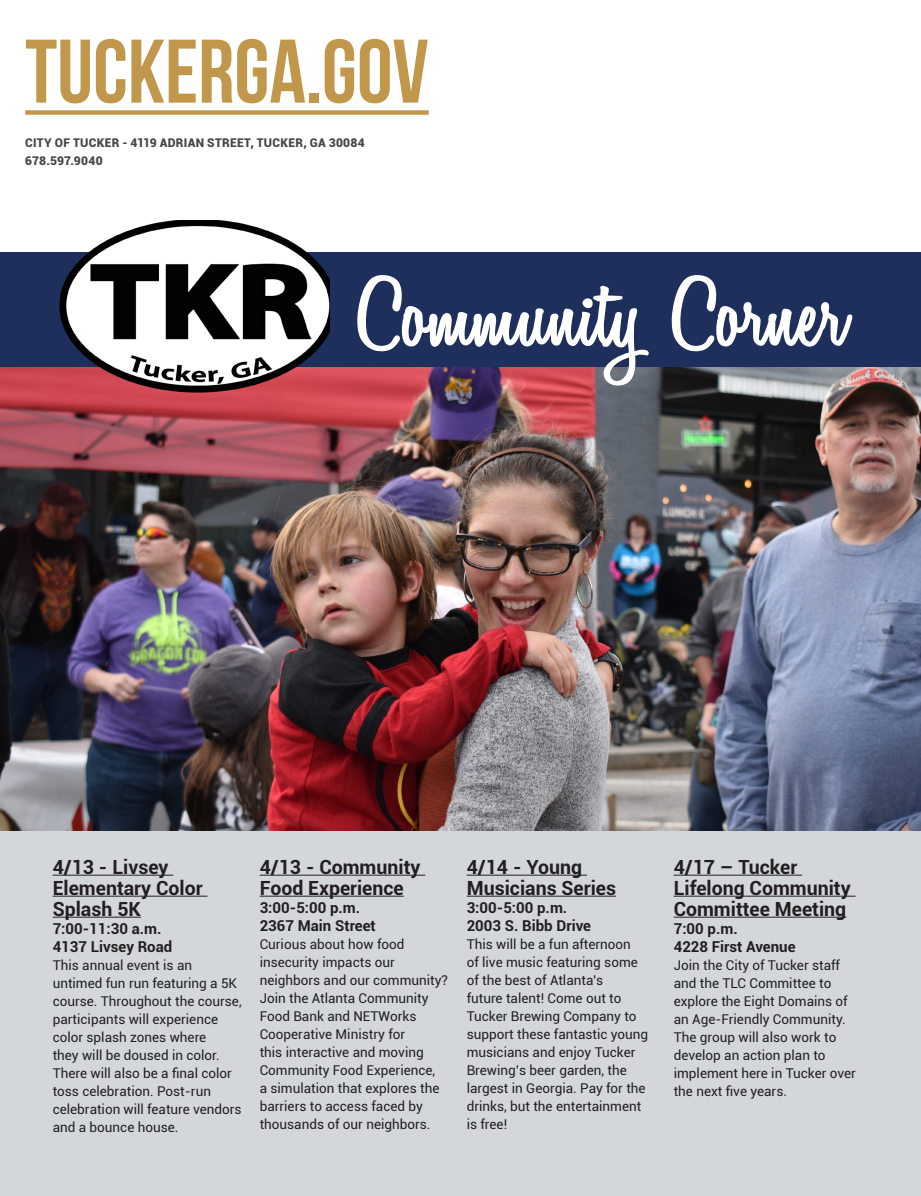
<style>
.page{position:relative;width:921px;height:1196px;background:#fff}
.page>*{position:absolute;margin:0;border:0;box-sizing:border-box;transform-origin:0 0}
.t1{font:90px "Variane Script";letter-spacing:.015em;color:#fff;scale:1.15 1}
.t2{font:90px "Bebas Neue";color:#c1984b}
.t3{font:700 19.5px/21px "Roboto";color:#231f20}
.t4{font:700 15px "Roboto";color:#231f20}
.t5{font:13.5px/18px "Roboto";color:#231f20}
.t6{font:900 12px "Roboto";letter-spacing:.025em;color:#464748}
</style>
<div class="page">
<div style="left:0;top:794px;width:921px;height:402px;background:#d3d6db"></div>
<hr style="left:53px;top:875px;width:120px;height:1px;background:#231f20">
<hr style="left:53px;top:896px;width:154px;height:1px;background:#231f20">
<hr style="left:53px;top:917px;width:88px;height:1px;background:#231f20">
<hr style="left:260px;top:875px;width:165px;height:1px;background:#231f20">
<hr style="left:260px;top:896px;width:144px;height:1px;background:#231f20">
<hr style="left:467px;top:875px;width:120px;height:1px;background:#231f20">
<hr style="left:467px;top:896px;width:149px;height:1px;background:#231f20">
<hr style="left:674px;top:875px;width:128px;height:1px;background:#231f20">
<hr style="left:674px;top:896px;width:182px;height:1px;background:#231f20">
<hr style="left:674px;top:917px;width:172px;height:1px;background:#231f20">
<img style="left:0;top:367px;width:921px;height:463px">
<div style="left:0;top:252px;width:921px;height:115px;background:#1e2f5c"></div>
<img style="left:53px;top:220px;width:276px;height:197px">
<div style="left:25px;top:110px;width:404px;height:5px;background:#c1984b"></div>
<p class="t2" style="left:25px;top:22px;width:405px">TUCKERGA.GOV</p>
<p class="t6" style="left:25px;top:134px;width:341px">CITY OF TUCKER - 4119 ADRIAN STREET, TUCKER, GA 30084</p>
<p class="t6" style="left:25px;top:152px;width:79px">678.597.9040</p>
<p class="t1" style="left:357px;top:266px;width:424px">Community Corner</p>
<p class="t3" style="left:53px;top:855px;width:151px">4/13 - Livsey<br>Elementary Color<br>Splash 5K</p>
<p class="t4" style="left:53px;top:918px;width:110px">7:00-11:30 a.m.</p>
<p class="t4" style="left:53px;top:936px;width:121px">4137 Livsey Road</p>
<p class="t5" style="left:53px;top:955px;width:190px">This annual event is an untimed fun run featuring a 5K course. Throughout the course, participants will experience color splash zones where<br>they will be doused in color.<br>There will also be a final color toss celebration. Post-run celebration will feature vendors and a bounce house.</p>
<p class="t3" style="left:260px;top:855px;width:162px">4/13 - Community<br>Food Experience</p>
<p class="t4" style="left:260px;top:897px;width:102px">3:00-5:00 p.m.</p>
<p class="t4" style="left:260px;top:915px;width:118px">2367 Main Street</p>
<p class="t5" style="left:260px;top:934px;width:190px">Curious about how food insecurity impacts our neighbors and our community?<br>Join the Atlanta Community<br>Food Bank and NETWorks<br>Cooperative Ministry for<br>this interactive and moving<br>Community Food Experience,<br>a simulation that explores the barriers to access faced by thousands of our neighbors.</p>
<p class="t3" style="left:467px;top:855px;width:151px">4/14 - Young<br>Musicians Series</p>
<p class="t4" style="left:467px;top:897px;width:102px">3:00-5:00 p.m.</p>
<p class="t4" style="left:467px;top:915px;width:126px">2003 S. Bibb Drive</p>
<p class="t5" style="left:467px;top:934px;width:183px">This will be a fun afternoon<br>of live music featuring some of the best of Atlanta’s<br>future talent! Come out to<br>Tucker Brewing Company to support these fantastic young musicians and enjoy Tucker<br>Brewing’s beer garden, the largest in Georgia. Pay for the drinks, but the entertainment is free!</p>
<p class="t3" style="left:674px;top:855px;width:178px">4/17 – Tucker<br>Lifelong Community<br>Committee Meeting</p>
<p class="t4" style="left:674px;top:918px;width:65px">7:00 p.m.</p>
<p class="t4" style="left:674px;top:936px;width:123px">4228 First Avenue</p>
<p class="t5" style="left:674px;top:955px;width:184px">Join the City of Tucker staff and the TLC Committee to explore the Eight Domains of an Age-Friendly Community.<br>The group will also work to develop an action plan to implement here in Tucker over the next five years.</p>
</div>
